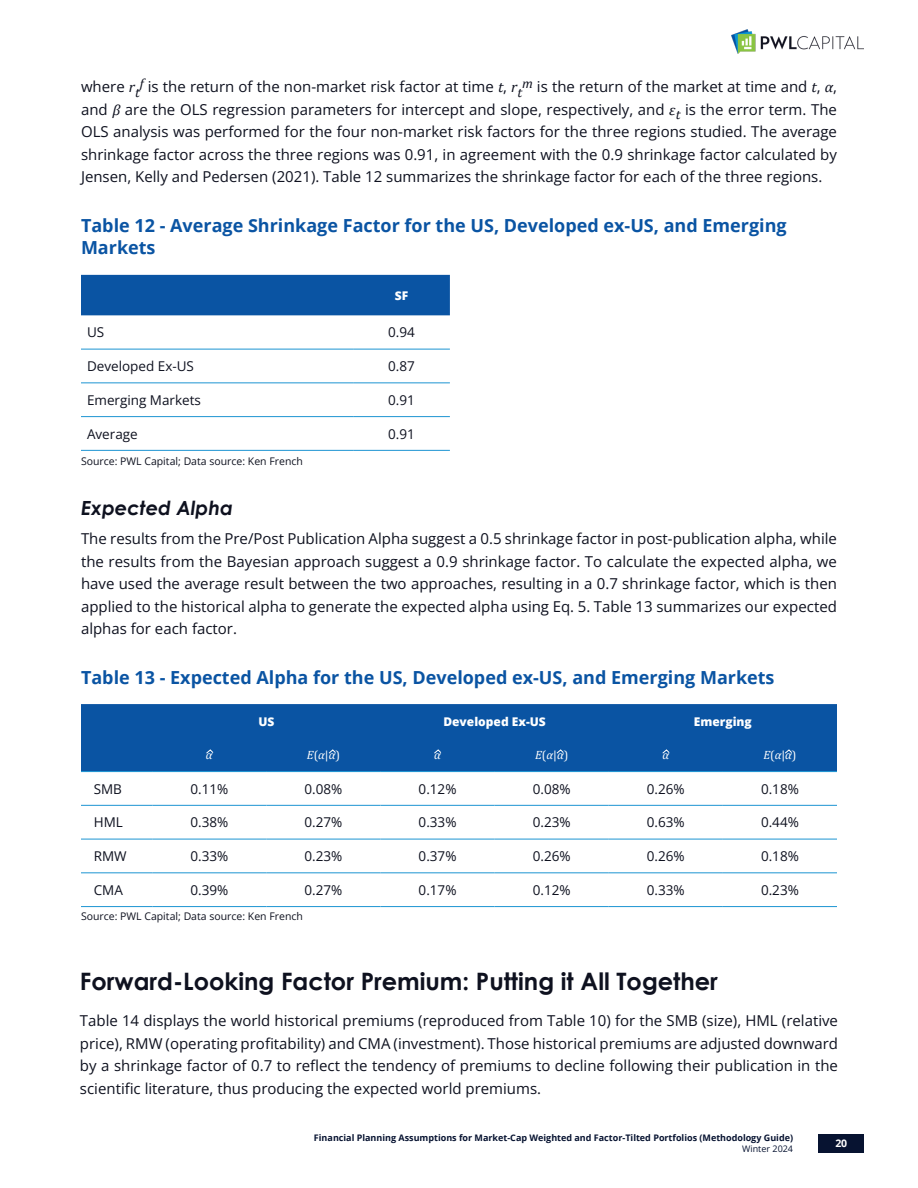
<style>
.page{position:relative;width:918px;height:1188px;background:#fff}
.page>*{position:absolute;margin:0;border:0;box-sizing:border-box;transform-origin:0 0}
.Header_4{font:700 24px "Century Gothic";color:#0e111f}
.Header_5{font:italic 700 19.5px "Century Gothic";color:#0e111f}
.Table_Title{font:700 18px/22.5px "Open Sans";color:#0a54a3}
.Paragraph_lv1{font:15px/22.5px "Open Sans";color:#0e111f;text-align:justify}
.Table_Body{font:13.5px "Open Sans";color:#0e111f}
.Table_Header{font:800 12px "Open Sans";color:#fff}
.Table_Header-2{font:italic 12px "Cambria";color:#fff}
.Source{font:10.5px "Open Sans";color:#0e111f}
.t1{font:700 10.5px "Open Sans";color:#fff}
.t2{font:700 9px "Open Sans";color:#071331}
.t3{font:9px "Open Sans";color:#071331}
.s1{font-family:"Cambria";font-style:italic}
.s2{font-style:normal}
</style>
<div class="page">
<div style="left:819px;top:1134px;width:45px;height:19px;background:#071331"></div>
<img style="left:731px;top:29px;width:133px;height:25px">
<div style="left:81px;top:275px;width:369px;height:40px;background:#0a54a3"></div>
<hr style="left:81px;top:349px;width:272px;height:1px;background:#1c94d2">
<hr style="left:353px;top:349px;width:97px;height:1px;background:#1c94d2">
<hr style="left:81px;top:383px;width:272px;height:1px;background:#1c94d2">
<hr style="left:353px;top:383px;width:97px;height:1px;background:#1c94d2">
<hr style="left:81px;top:416px;width:272px;height:1px;background:#1c94d2">
<hr style="left:353px;top:416px;width:97px;height:1px;background:#1c94d2">
<hr style="left:81px;top:450px;width:272px;height:1px;background:#1c94d2">
<hr style="left:353px;top:450px;width:97px;height:1px;background:#1c94d2">
<div style="left:81px;top:704px;width:756px;height:67px;background:#0a54a3"></div>
<hr style="left:81px;top:771px;width:71px;height:1px;background:#1c94d2">
<hr style="left:152px;top:771px;width:114px;height:1px;background:#1c94d2">
<hr style="left:266px;top:771px;width:115px;height:1px;background:#1c94d2">
<hr style="left:381px;top:771px;width:114px;height:1px;background:#1c94d2">
<hr style="left:495px;top:771px;width:114px;height:1px;background:#1c94d2">
<hr style="left:609px;top:771px;width:114px;height:1px;background:#1c94d2">
<hr style="left:723px;top:771px;width:114px;height:1px;background:#1c94d2">
<hr style="left:81px;top:805px;width:71px;height:1px;background:#1c94d2">
<hr style="left:152px;top:805px;width:114px;height:1px;background:#1c94d2">
<hr style="left:266px;top:805px;width:115px;height:1px;background:#1c94d2">
<hr style="left:381px;top:805px;width:114px;height:1px;background:#1c94d2">
<hr style="left:495px;top:805px;width:114px;height:1px;background:#1c94d2">
<hr style="left:609px;top:805px;width:114px;height:1px;background:#1c94d2">
<hr style="left:723px;top:805px;width:114px;height:1px;background:#1c94d2">
<hr style="left:81px;top:839px;width:71px;height:1px;background:#1c94d2">
<hr style="left:152px;top:839px;width:114px;height:1px;background:#1c94d2">
<hr style="left:266px;top:839px;width:115px;height:1px;background:#1c94d2">
<hr style="left:381px;top:839px;width:114px;height:1px;background:#1c94d2">
<hr style="left:495px;top:839px;width:114px;height:1px;background:#1c94d2">
<hr style="left:609px;top:839px;width:114px;height:1px;background:#1c94d2">
<hr style="left:723px;top:839px;width:114px;height:1px;background:#1c94d2">
<hr style="left:81px;top:873px;width:71px;height:1px;background:#1c94d2">
<hr style="left:152px;top:873px;width:114px;height:1px;background:#1c94d2">
<hr style="left:266px;top:873px;width:115px;height:1px;background:#1c94d2">
<hr style="left:381px;top:873px;width:114px;height:1px;background:#1c94d2">
<hr style="left:495px;top:873px;width:114px;height:1px;background:#1c94d2">
<hr style="left:609px;top:873px;width:114px;height:1px;background:#1c94d2">
<hr style="left:723px;top:873px;width:114px;height:1px;background:#1c94d2">
<hr style="left:81px;top:906px;width:71px;height:1px;background:#1c94d2">
<hr style="left:152px;top:906px;width:114px;height:1px;background:#1c94d2">
<hr style="left:266px;top:906px;width:115px;height:1px;background:#1c94d2">
<hr style="left:381px;top:906px;width:114px;height:1px;background:#1c94d2">
<hr style="left:495px;top:906px;width:114px;height:1px;background:#1c94d2">
<hr style="left:609px;top:906px;width:114px;height:1px;background:#1c94d2">
<hr style="left:723px;top:906px;width:114px;height:1px;background:#1c94d2">
<svg style="left:205px;top:749px;width:9px;height:5px"></svg>
<svg style="left:328px;top:749px;width:9px;height:5px"></svg>
<svg style="left:433px;top:749px;width:9px;height:5px"></svg>
<svg style="left:556px;top:749px;width:8px;height:5px"></svg>
<svg style="left:662px;top:749px;width:8px;height:5px"></svg>
<svg style="left:784px;top:749px;width:9px;height:5px"></svg>
<p class="Paragraph_lv1" style="left:81px;top:75px;width:758px">where <span class="s1">r</span><sub>t</sub><sup>f</sup> is the return of the non-market risk factor at time <span class="s1">t</span>, <span class="s1">r</span><sub>t</sub><sup>m</sup> is the return of the market at time and <span class="s1">t</span>, <span class="s1">α</span>, and <span class="s1">β</span> are the OLS regression parameters for intercept and slope, respectively, and <span class="s1">ε</span><sub>t</sub> is the error term. The OLS analysis was performed for the four non-market risk factors for the three regions studied. The average shrinkage factor across the three regions was 0.91, in agreement with the 0.9 shrinkage factor calculated by Jensen, Kelly and Pedersen (2021). Table 12 summarizes the shrinkage factor for each of the three regions.</p>
<p class="Table_Title" style="left:81px;top:214px;width:707px">Table 12 - Average Shrinkage Factor for the US, Developed ex-US, and Emerging<br>Markets</p>
<p class="Table_Header" style="left:395px;top:286px;width:15px">SF</p>
<p class="Table_Body" style="left:87px;top:323px;width:19px">US</p>
<p class="Table_Body" style="left:388px;top:323px;width:28px">0.94</p>
<p class="Table_Body" style="left:87px;top:357px;width:109px">Developed Ex-US</p>
<p class="Table_Body" style="left:388px;top:357px;width:28px">0.87</p>
<p class="Table_Body" style="left:87px;top:391px;width:116px">Emerging Markets</p>
<p class="Table_Body" style="left:388px;top:391px;width:28px">0.91</p>
<p class="Table_Body" style="left:87px;top:425px;width:52px">Average</p>
<p class="Table_Body" style="left:388px;top:425px;width:28px">0.91</p>
<p class="Source" style="left:81px;top:454px;width:223px">Source: PWL Capital; Data source: Ken French</p>
<p class="Header_5" style="left:81px;top:493px;width:154px">Expected Alpha</p>
<p class="Paragraph_lv1" style="left:81px;top:527px;width:758px">The results from the Pre/Post Publication Alpha suggest a 0.5 shrinkage factor in post-publication alpha, while the results from the Bayesian approach suggest a 0.9 shrinkage factor. To calculate the expected alpha, we have used the average result between the two approaches, resulting in a 0.7 shrinkage factor, which is then applied to the historical alpha to generate the expected alpha using Eq. 5. Table 13 summarizes our expected alphas for each factor.</p>
<p class="Table_Title" style="left:81px;top:666px;width:695px">Table 13 - Expected Alpha for the US, Developed ex-US, and Emerging Markets</p>
<p class="Table_Header" style="left:258px;top:712px;width:18px">US</p>
<p class="Table_Header" style="left:443px;top:712px;width:104px">Developed Ex-US</p>
<p class="Table_Header" style="left:694px;top:712px;width:60px">Emerging</p>
<p class="Table_Header-2" style="left:206px;top:747px;width:8px">α</p>
<p class="Table_Header-2" style="left:307px;top:747px;width:35px">E<span class="s2">(</span>α<span class="s2">|</span>α<span class="s2">)</span></p>
<p class="Table_Header-2" style="left:434px;top:747px;width:8px">α</p>
<p class="Table_Header-2" style="left:535px;top:747px;width:35px">E<span class="s2">(</span>α<span class="s2">|</span>α<span class="s2">)</span></p>
<p class="Table_Header-2" style="left:662px;top:747px;width:8px">α</p>
<p class="Table_Header-2" style="left:763px;top:747px;width:35px">E<span class="s2">(</span>α<span class="s2">|</span>α<span class="s2">)</span></p>
<p class="Table_Body" style="left:94px;top:779px;width:30px">SMB</p>
<p class="Table_Body" style="left:190px;top:779px;width:39px">0.11%</p>
<p class="Table_Body" style="left:305px;top:779px;width:39px">0.08%</p>
<p class="Table_Body" style="left:419px;top:779px;width:39px">0.12%</p>
<p class="Table_Body" style="left:533px;top:779px;width:39px">0.08%</p>
<p class="Table_Body" style="left:647px;top:779px;width:39px">0.26%</p>
<p class="Table_Body" style="left:761px;top:779px;width:39px">0.18%</p>
<p class="Table_Body" style="left:94px;top:813px;width:31px">HML</p>
<p class="Table_Body" style="left:190px;top:813px;width:39px">0.38%</p>
<p class="Table_Body" style="left:305px;top:813px;width:39px">0.27%</p>
<p class="Table_Body" style="left:419px;top:813px;width:39px">0.33%</p>
<p class="Table_Body" style="left:533px;top:813px;width:39px">0.23%</p>
<p class="Table_Body" style="left:647px;top:813px;width:39px">0.63%</p>
<p class="Table_Body" style="left:761px;top:813px;width:39px">0.44%</p>
<p class="Table_Body" style="left:94px;top:847px;width:34px">RMW</p>
<p class="Table_Body" style="left:190px;top:847px;width:39px">0.33%</p>
<p class="Table_Body" style="left:305px;top:847px;width:39px">0.23%</p>
<p class="Table_Body" style="left:419px;top:847px;width:39px">0.37%</p>
<p class="Table_Body" style="left:533px;top:847px;width:39px">0.26%</p>
<p class="Table_Body" style="left:647px;top:847px;width:39px">0.26%</p>
<p class="Table_Body" style="left:761px;top:847px;width:39px">0.18%</p>
<p class="Table_Body" style="left:94px;top:881px;width:31px">CMA</p>
<p class="Table_Body" style="left:190px;top:881px;width:39px">0.39%</p>
<p class="Table_Body" style="left:305px;top:881px;width:39px">0.27%</p>
<p class="Table_Body" style="left:419px;top:881px;width:39px">0.17%</p>
<p class="Table_Body" style="left:533px;top:881px;width:39px">0.12%</p>
<p class="Table_Body" style="left:647px;top:881px;width:39px">0.33%</p>
<p class="Table_Body" style="left:761px;top:881px;width:39px">0.23%</p>
<p class="Source" style="left:81px;top:909px;width:223px">Source: PWL Capital; Data source: Ken French</p>
<p class="Header_4" style="left:80px;top:963px;width:639px">Forward-Looking Factor Premium: Putting it All Together</p>
<p class="Paragraph_lv1" style="left:80px;top:1009px;width:760px">Table 14 displays the world historical premiums (reproduced from Table 10) for the SMB (size), HML (relative price), RMW (operating profitability) and CMA (investment). Those historical premiums are adjusted downward by a shrinkage factor of 0.7 to reflect the tendency of premiums to decline following their publication in the scientific literature, thus producing the expected world premiums.</p>
<p class="t2" style="left:314px;top:1131px;width:481px">Financial Planning Assumptions for Market-Cap Weighted and Factor-Tilted Portfolios (Methodology Guide)</p>
<p class="t3" style="left:742px;top:1142px;width:52px">Winter 2024</p>
<p class="t1" style="left:835px;top:1136px;width:13px">20</p>
</div>
